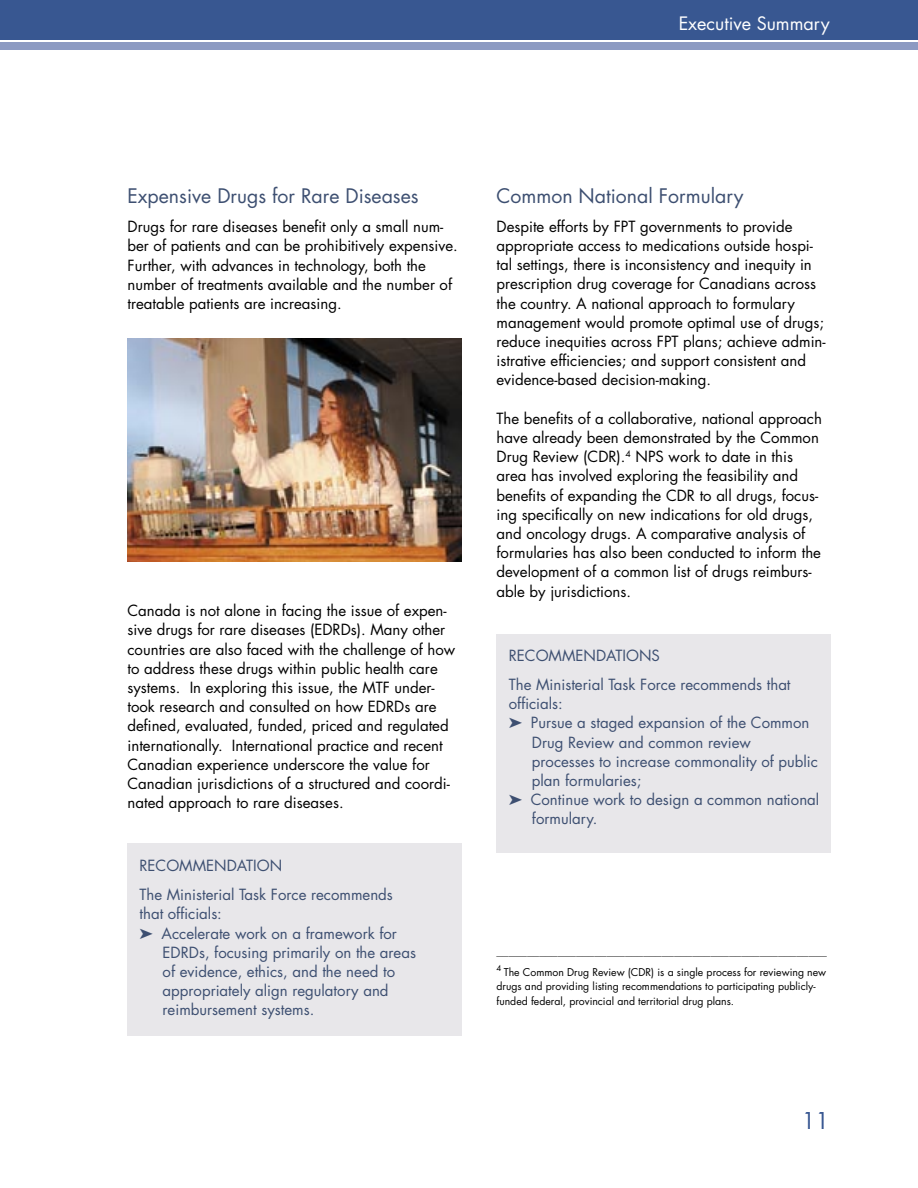
<style>
.page{position:relative;width:918px;height:1188px;background:#fff}
.page>*{position:absolute;margin:0;border:0;box-sizing:border-box;transform-origin:0 0}
.t1{font:22.5px "Futura";color:#385791}
.t2{font:19.5px "Futura";color:#3d4f71}
.t3{font:18px "Futura";color:#fff}
.t4{font:15px/19.2px "Futura";color:#000}
.t5{font:15px/28.8px "Futura";color:#3d4f71}
.t6{font:10.5px/14.4px "Futura";color:#000}
.t7{font:6.15px "Futura";color:#000}
</style>
<div class="page">
<div style="left:127px;top:843px;width:335px;height:193px;background:#e8e7ea"></div>
<div style="left:497px;top:634px;width:334px;height:219px;background:#e8e7ea"></div>
<img style="left:127px;top:339px;width:335px;height:222px">
<div style="left:0;top:41px;width:918px;height:8px;background:#8c9ac2"></div>
<div style="left:0;top:0;width:918px;height:41px;background:#385791"></div>
<hr style="left:0;top:40px;width:918px;height:2px;background:#fff">
<p class="t3" style="left:679px;top:11px;width:152px">Executive Summary</p>
<h2 class="t2" style="left:128px;top:183px;width:293px">Expensive Drugs for Rare Diseases</h2>
<p class="t4" style="left:128px;top:217px;width:332px">Drugs for rare diseases benefit only a small num&shy;ber of patients and can be prohibitively expensive.<br>Further, with advances in technology, both the number of treatments available and the number of treatable patients are increasing.</p>
<p class="t4" style="left:128px;top:601px;width:329px">Canada is not alone in facing the issue of expen&shy;sive drugs for rare diseases (EDRDs). Many other countries are also faced with the challenge of how to address these drugs within public health care systems. In exploring this issue, the MTF under&shy;took research and consulted on how EDRDs are defined, evaluated, funded, priced and regulated internationally. International practice and recent Canadian experience underscore the value for Canadian jurisdictions of a structured and coordi&shy;nated approach to rare diseases.</p>
<p class="t5" style="left:140px;top:851px;width:255px">RECOMMENDATION<br>The Ministerial Task Force recommends</p>
<p class="t5" style="left:140px;top:899px;width:84px">that officials:</p>
<p class="t5" style="left:140px;top:919px;width:259px">➤ Accelerate work on a framework for</p>
<p class="t5" style="left:163px;top:938px;width:255px">EDRDs, focusing primarily on the areas</p>
<p class="t5" style="left:163px;top:957px;width:234px">of evidence, ethics, and the need to</p>
<p class="t5" style="left:163px;top:976px;width:228px">appropriately align regulatory and</p>
<p class="t5" style="left:163px;top:995px;width:153px">reimbursement systems.</p>
<h2 class="t2" style="left:496px;top:182px;width:249px">Common National Formulary</h2>
<p class="t4" style="left:496px;top:217px;width:331px">Despite efforts by FPT governments to provide appropriate access to medications outside hospi&shy;tal settings, there is inconsistency and inequity in prescription drug coverage for Canadians across the country. A national approach to formulary management would promote optimal use of drugs; reduce inequities across FPT plans; achieve admin&shy;istrative efficiencies; and support consistent and evidence-based decision-making.</p>
<p class="t4" style="left:496px;top:409px;width:327px">The benefits of a collaborative, national approach have already been demonstrated by the Common Drug Review (CDR).<sup>4</sup> NPS work to date in this area has involved exploring the feasibility and benefits of expanding the CDR to all drugs, focus&shy;ing specifically on new indications for old drugs, and oncology drugs. A comparative analysis of formularies has also been conducted to inform the development of a common list of drugs reimburs&shy;able by jurisdictions.</p>
<p class="t5" style="left:509px;top:641px;width:283px">RECOMMENDATIONS<br>The Ministerial Task Force recommends that</p>
<p class="t5" style="left:509px;top:689px;width:56px">officials:</p>
<p class="t5" style="left:509px;top:708px;width:302px">➤ Pursue a staged expansion of the Common</p>
<p class="t5" style="left:532px;top:728px;width:221px">Drug Review and common review</p>
<p class="t5" style="left:532px;top:747px;width:288px">processes to increase commonality of public</p>
<p class="t5" style="left:532px;top:766px;width:111px">plan formularies;</p>
<p class="t5" style="left:509px;top:785px;width:312px">➤ Continue work to design a common national</p>
<p class="t5" style="left:532px;top:804px;width:67px">formulary.</p>
<p class="t7" style="left:496px;top:951px;width:332px">——————————————————————————————————————————————————————</p>
<p class="t6" style="left:496px;top:965px;width:331px"><sup>4</sup> The Common Drug Review (CDR) is a single process for reviewing new drugs and providing listing recommendations to participating publicly&shy;funded federal, provincial and territorial drug plans.</p>
<h1 class="t1" style="left:802px;top:1105px;width:29px">11</h1>
</div>
